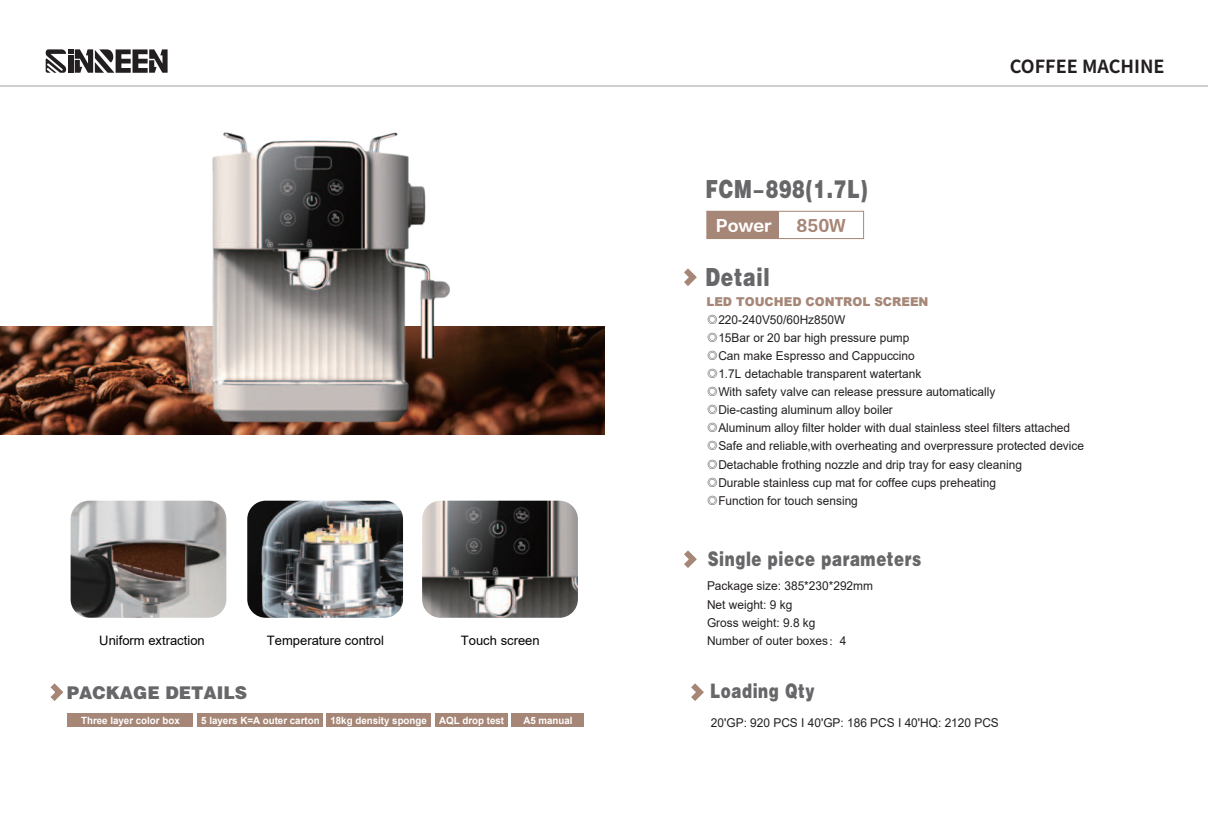
<style>
.page{position:relative;width:1208px;height:825px;background:#fff}
.page>*{position:absolute;margin:0;border:0;box-sizing:border-box;transform-origin:0 0}
.t1{font:25px "Jcacuhei";letter-spacing:.04em;color:#67676a;scale:.75 1}
.t2{font:20px "Jcacuhei";letter-spacing:.04em;color:#67676a;scale:.75 1}
.t3{font:700 18px "Source Han Sans SC";color:#231f20}
.t4{font:17.6px "Jcacuhei";color:#67676a}
.t5{font:15.7px "FZLTDHK GBK1 0";color:#fff}
.t6{font:15.7px "FZLTDHK GBK1 0";color:#a68676}
.t7{font:13px "Arial";color:#030303}
.t8{font:12.2px/18.1px "Arial";color:#231f20}
.t9{font:700 10px "Arial";color:#fff}
.s1{font-weight:900;color:#a68676}
.s2{font-family:"Adobe Song Std";font-weight:300}
</style>
<div class="page">
<img style="left:0;top:326px;width:604px;height:108px">
<div style="left:197px;top:713px;width:125px;height:14px;background:#a68676"></div>
<div style="left:68px;top:713px;width:125px;height:14px;background:#a68676"></div>
<svg style="left:50px;top:683px;width:14px;height:18px"></svg>
<div style="left:326px;top:713px;width:105px;height:14px;background:#a68676"></div>
<div style="left:435px;top:713px;width:72px;height:14px;background:#a68676"></div>
<div style="left:511px;top:713px;width:73px;height:14px;background:#a68676"></div>
<img style="left:71px;top:501px;width:155px;height:117px">
<img style="left:247px;top:501px;width:156px;height:117px">
<img style="left:422px;top:501px;width:156px;height:117px">
<div style="left:706px;top:211px;width:158px;height:28px;border:1px solid #a68676"></div>
<div style="left:707px;top:211px;width:71px;height:28px;background:#a68676"></div>
<svg style="left:684px;top:268px;width:13px;height:18px"></svg>
<svg style="left:684px;top:550px;width:13px;height:18px"></svg>
<svg style="left:691px;top:683px;width:13px;height:18px"></svg>
<svg style="left:46px;top:49px;width:122px;height:24px"></svg>
<hr style="left:0;top:86px;width:1208px;height:1px;background:#9d9fa3">
<img style="left:61px;top:132px;width:540px;height:297px">
<svg style="left:297px;top:158px;width:32px;height:10px"></svg>
<p class="t7" style="left:99px;top:635px;width:107px">Uniform extraction</p>
<p class="t7" style="left:267px;top:635px;width:119px">Temperature control</p>
<h3 class="t4" style="left:67px;top:682px;width:182px">PACKAGE DETAILS</h3>
<p class="t9" style="left:81px;top:716px;width:100px">Three layer color box</p>
<p class="t9" style="left:201px;top:717px;width:304px">5 layers K=A outer carton 18kg density sponge AQL drop test</p>
<p class="t9" style="left:523px;top:717px;width:51px">A5 manual</p>
<p class="t7" style="left:461px;top:635px;width:80px">Touch screen</p>
<h1 class="t1" style="left:705px;top:174px;width:218px">FCM-898(1.7L)</h1>
<p class="t5" style="left:715px;top:217px;width:57px">Power</p>
<p class="t6" style="left:796px;top:217px;width:51px">850W</p>
<h1 class="t1" style="left:705px;top:262px;width:87px">Detail</h1>
<h3 class="t3" style="left:1009px;top:56px;width:156px">COFFEE MACHINE</h3>
<p class="t8" style="left:706px;top:293px;width:379px"><span class="s1">LED TOUCHED CONTROL SCREEN<br></span><span class="s2">◎</span>220-240V50/60Hz850W<br><span class="s2">◎</span>15Bar or 20 bar high pressure pump<br><span class="s2">◎</span>Can make Espresso and Cappuccino<br><span class="s2">◎</span>1.7L detachable transparent watertank<br><span class="s2">◎</span>With safety valve can release pressure automatically<br><span class="s2">◎</span>Die-casting aluminum alloy boiler<br><span class="s2">◎</span>Aluminum alloy filter holder with dual stainless steel filters attached <span class="s2">◎</span>Safe and reliable,with overheating and overpressure protected device <span class="s2">◎</span>Detachable frothing nozzle and drip tray for easy cleaning<br><span class="s2">◎</span>Durable stainless cup mat for coffee cups preheating<br><span class="s2">◎</span>Function for touch sensing</p>
<h2 class="t2" style="left:707px;top:547px;width:286px">Single piece parameters</h2>
<p class="t8" style="left:707px;top:578px;width:167px">Package size: 385*230*292mm<br>Net weight: 9 kg<br>Gross weight: 9.8 kg<br>Number of outer boxes<span class="s2">：</span>4</p>
<h2 class="t2" style="left:710px;top:679px;width:141px">Loading Qty</h2>
<p class="t8" style="left:711px;top:714px;width:289px">20'GP: 920 PCS I 40'GP: 186 PCS I 40'HQ: 2120 PCS</p>
</div>
